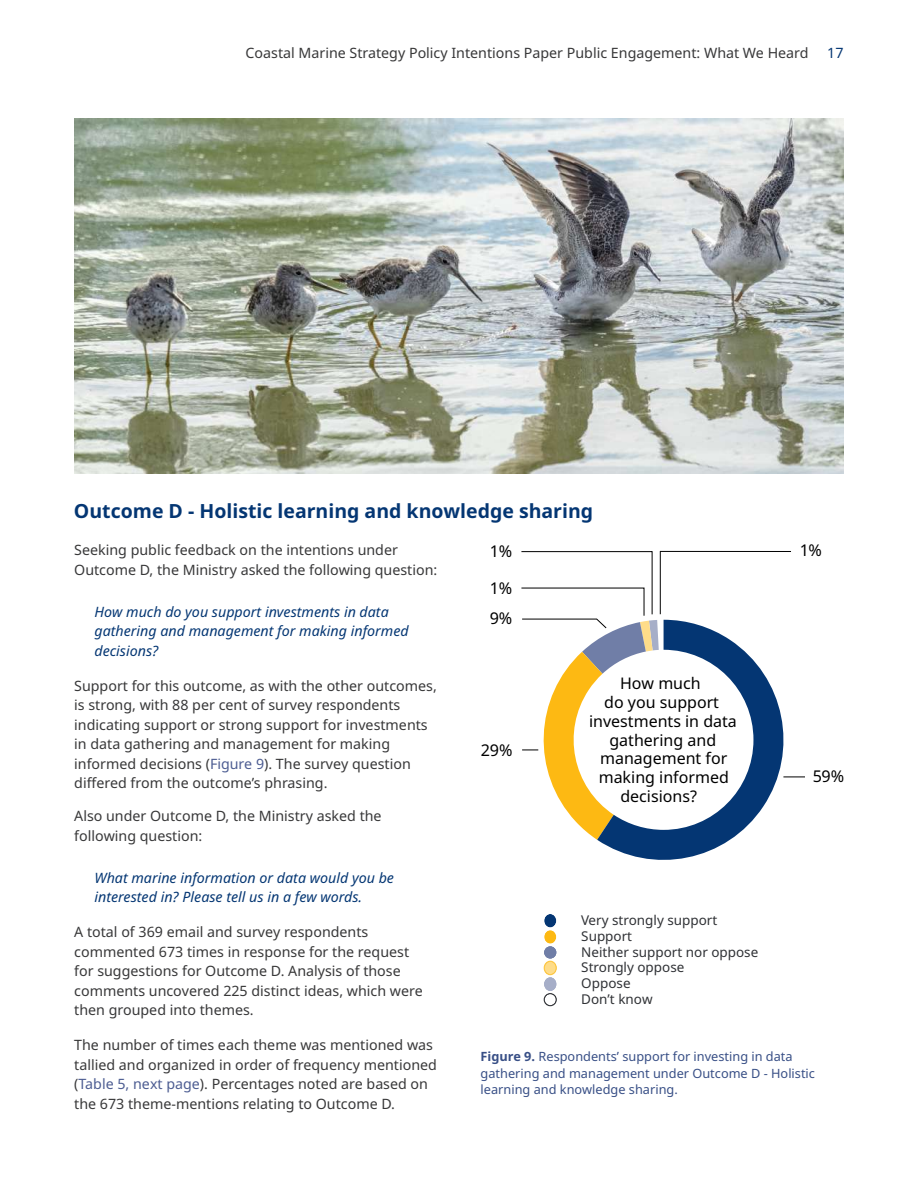
<style>
.page{position:relative;width:918px;height:1188px;background:#fff}
.page>*{position:absolute;margin:0;border:0;box-sizing:border-box;transform-origin:0 0}
.t1{font:700 19.5px "BC Sans";color:#043673}
.t2{font:16.2px/30.6px "BC Sans";color:#000}
.t3{font:16.05px/18.9px "BC Sans";color:#000;text-align:center}
.t4{font:14.25px/19.5px "BC Sans";color:#383839}
.t5{font:italic 14.25px/19.5px "BC Sans";color:#043673}
.t6{font:14.25px "BC Sans";color:#043673}
.t7{font:13.5px/15.9px "BC Sans";color:#303236}
.t8{font:12.75px/16.5px "BC Sans";color:#384f86}
.s1{color:#4d5d92}
.s2{font-weight:700}
</style>
<div class="page">
<svg style="left:597px;top:620px;width:203px;height:240px"></svg>
<svg style="left:521px;top:551px;width:143px;height:289px"></svg>
<svg style="left:783px;top:777px;width:22px;height:1px"></svg>
<svg style="left:544px;top:914px;width:12px;height:30px"></svg>
<div style="left:544px;top:946px;width:12px;height:13px;background:#707ea7;border-radius:50%"></div>
<svg style="left:544px;top:961px;width:12px;height:45px"></svg>
<div style="left:544px;top:993px;width:12px;height:13px;border:1px solid #303236;border-radius:50%"></div>
<hr style="left:660px;top:551px;width:131px;height:1px;background:#000">
<hr style="left:660px;top:551px;width:1px;height:63px;background:#000">
<img style="left:75px;top:119px;width:769px;height:354px">
<p class="t4" style="left:246px;top:44px;width:565px">Coastal Marine Strategy Policy Intentions Paper Public Engagement: What We Heard</p>
<p class="t6" style="left:827px;top:43px;width:18px">17</p>
<h1 class="t1" style="left:74px;top:497px;width:521px">Outcome D - Holistic learning and knowledge sharing</h1>
<p class="t4" style="left:74px;top:541px;width:365px">Seeking public feedback on the intentions under<br>Outcome D, the Ministry asked the following question:</p>
<p class="t5" style="left:94px;top:602px;width:316px">How much do you support investments in data gathering and management for making informed decisions?</p>
<p class="t4" style="left:74px;top:676px;width:364px">Support for this outcome, as with the other outcomes, is strong, with 88 per cent of survey respondents indicating support or strong support for investments in data gathering and management for making informed decisions (<span class="s1">Figure 9</span>). The survey question differed from the outcome’s phrasing.</p>
<p class="t4" style="left:74px;top:807px;width:309px">Also under Outcome D, the Ministry asked the following question:</p>
<p class="t5" style="left:94px;top:868px;width:301px">What marine information or data would you be interested in? Please tell us in a few words.</p>
<p class="t4" style="left:74px;top:923px;width:350px">A total of 369 email and survey respondents commented 673 times in response for the request for suggestions for Outcome D. Analysis of those comments uncovered 225 distinct ideas, which were then grouped into themes.</p>
<p class="t4" style="left:74px;top:1036px;width:364px">The number of times each theme was mentioned was tallied and organized in order of frequency mentioned (<span class="s1">Table 5, next page</span>). Percentages noted are based on the 673 theme-mentions relating to Outcome D.</p>
<p class="t2" style="left:490px;top:536px;width:24px">1%</p>
<p class="t2" style="left:799px;top:535px;width:24px">1%</p>
<p class="t2" style="left:490px;top:573px;width:24px">1%<br>9%</p>
<p class="t3" style="left:589px;top:674px;width:149px">How much<br>do you support investments in data gathering and management for making informed decisions?</p>
<p class="t2" style="left:481px;top:735px;width:33px">29%</p>
<p class="t2" style="left:812px;top:762px;width:33px">59%</p>
<p class="t7" style="left:581px;top:912px;width:179px">Very strongly support<br>Support<br>Neither support nor oppose<br>Strongly oppose<br>Oppose<br>Don’t know</p>
<p class="t8" style="left:481px;top:1049px;width:336px"><span class="s2">Figure 9.</span> Respondents’ support for investing in data gathering and management under Outcome D - Holistic learning and knowledge sharing.</p>
</div>
